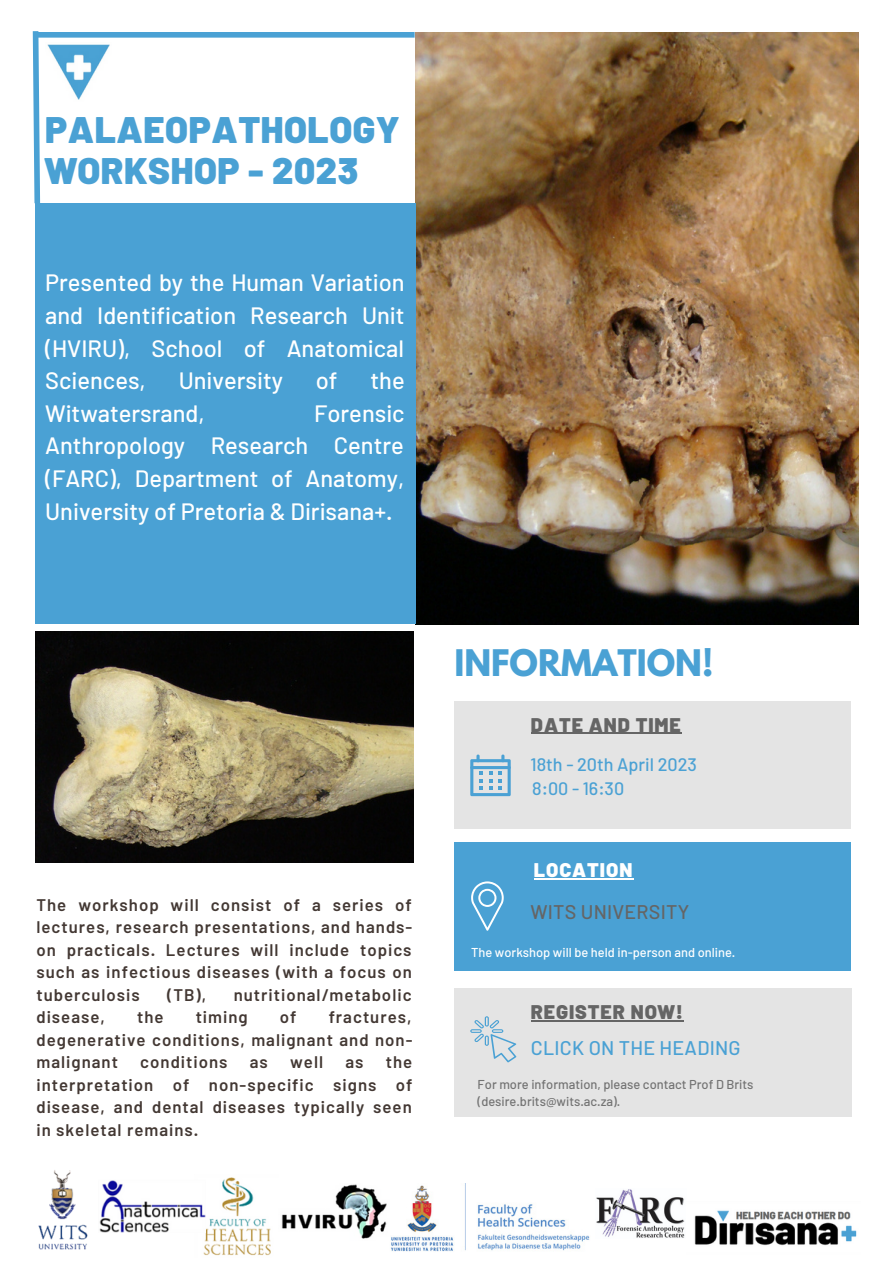
<style>
.page{position:relative;width:893px;height:1264px;background:#fff}
.page>*{position:absolute;margin:0;border:0;box-sizing:border-box;transform-origin:0 0}
.t1{font:900 36.9px/41.2px "Barlow";letter-spacing:.015em;color:#4aa1d4}
.t2{font:700 32.4px "League Spartan";color:#4aa1d4}
.t3{font:500 23.55px/32.5px "Barlow";color:#fff;text-align:justify}
.t4{font:900 19.8px "Barlow";letter-spacing:.045em;color:#656565}
.t5{font:500 19.8px "Barlow";letter-spacing:.01em;color:#4aa1d4}
.t6{font:500 19.8px "Barlow";letter-spacing:.01em;color:#656565}
.t7{font:900 19.8px "Barlow";letter-spacing:.045em;color:#fff}
.t8{font:500 18px "Barlow";color:#4aa1d4}
.t9{font:600 16.8px/22.5px "Barlow";letter-spacing:.06em;color:#433833;text-align:justify}
.t10{font:500 12.9px/17.1px "Barlow";color:#737373}
.t11{font:500 12.9px "Barlow";color:#fff}
</style>
<div class="page">
<img style="left:415px;top:32px;width:443px;height:592px">
<img style="left:35px;top:631px;width:378px;height:231px">
<div style="left:35px;top:203px;width:380px;height:420px;background:#4aa1d4"></div>
<div style="left:36px;top:32px;width:378px;height:6px;background:#4aa1d4"></div>
<svg style="left:32px;top:31px;width:11px;height:173px"></svg>
<img style="left:47px;top:44px;width:63px;height:56px">
<img style="left:596px;top:1189px;width:89px;height:49px">
<img style="left:391px;top:1183px;width:199px;height:69px">
<img style="left:694px;top:1210px;width:163px;height:36px">
<img style="left:38px;top:1170px;width:50px;height:80px">
<img style="left:203px;top:1177px;width:68px;height:79px">
<img style="left:99px;top:1177px;width:106px;height:55px">
<img style="left:281px;top:1184px;width:106px;height:55px">
<div style="left:454px;top:700px;width:396px;height:128px;background:#e4e4e4"></div>
<div style="left:454px;top:842px;width:396px;height:128px;background:#4aa1d4"></div>
<div style="left:454px;top:988px;width:397px;height:128px;background:#e4e4e4"></div>
<svg style="left:470px;top:754px;width:40px;height:42px"></svg>
<svg style="left:471px;top:881px;width:32px;height:49px"></svg>
<svg style="left:470px;top:1017px;width:46px;height:45px"></svg>
<hr style="left:531px;top:732px;width:150px;height:2px;background:#656565">
<hr style="left:534px;top:878px;width:99px;height:1px;background:#fff">
<hr style="left:531px;top:1019px;width:152px;height:2px;background:#656565">
<h1 class="t1" style="left:45px;top:107px;width:356px">PALAEOPATHOLOGY<br>WORKSHOP - 2023</h1>
<h3 class="t3" style="left:45px;top:266px;width:361px">Presented by the Human Variation and Identification Research Unit (HVIRU), School of Anatomical Sciences,</h3>
<h3 class="t3" style="left:179px;top:363px;width:106px">University</h3>
<h3 class="t3" style="left:316px;top:363px;width:23px">of</h3>
<h3 class="t3" style="left:370px;top:363px;width:36px">the</h3>
<h3 class="t3" style="left:45px;top:396px;width:161px">Witwatersrand,</h3>
<h3 class="t3" style="left:45px;top:396px;width:361px;text-indent:269px">Forensic Anthropology Research Centre (FARC), Department of Anatomy, University of Pretoria &amp; Dirisana+.</h3>
<p class="t9" style="left:36px;top:893px;width:377px">The workshop will consist of a series of lectures, research presentations, and hands&shy;on practicals. Lectures will include topics such as infectious diseases (with a focus on tuberculosis</p>
<p class="t9" style="left:167px;top:982px;width:41px">(TB),</p>
<p class="t9" style="left:234px;top:982px;width:179px">nutritional/metabolic</p>
<p class="t9" style="left:36px;top:1005px;width:70px">disease,</p>
<p class="t9" style="left:137px;top:1005px;width:28px">the</p>
<p class="t9" style="left:196px;top:1005px;width:54px">timing</p>
<p class="t9" style="left:280px;top:1005px;width:18px">of</p>
<p class="t9" style="left:36px;top:1005px;width:377px;text-indent:292px">fractures, degenerative conditions, malignant and non&shy;malignant</p>
<p class="t9" style="left:140px;top:1050px;width:89px">conditions</p>
<p class="t9" style="left:250px;top:1050px;width:20px">as</p>
<p class="t9" style="left:290px;top:1050px;width:35px">well</p>
<p class="t9" style="left:345px;top:1050px;width:20px">as</p>
<p class="t9" style="left:36px;top:1050px;width:377px;text-indent:349px">the interpretation of non-specific signs of disease, and dental diseases typically seen in skeletal remains.</p>
<h2 class="t2" style="left:454px;top:646px;width:260px">INFORMATION!</h2>
<p class="t4" style="left:531px;top:711px;width:151px">DATE AND TIME</p>
<p class="t8" style="left:530px;top:752px;width:168px">18th - 20th April 2023</p>
<p class="t8" style="left:532px;top:777px;width:93px">8:00 - 16:30</p>
<p class="t7" style="left:534px;top:857px;width:100px">LOCATION</p>
<p class="t6" style="left:530px;top:898px;width:160px">WITS UNIVERSITY</p>
<p class="t11" style="left:471px;top:944px;width:266px">The workshop will be held in-person and online.</p>
<p class="t4" style="left:531px;top:999px;width:153px">REGISTER NOW!</p>
<p class="t5" style="left:531px;top:1035px;width:211px">CLICK ON THE HEADING</p>
<p class="t10" style="left:477px;top:1074px;width:277px">For more information, please contact Prof D Brits (desire.brits@wits.ac.za).</p>
</div>
